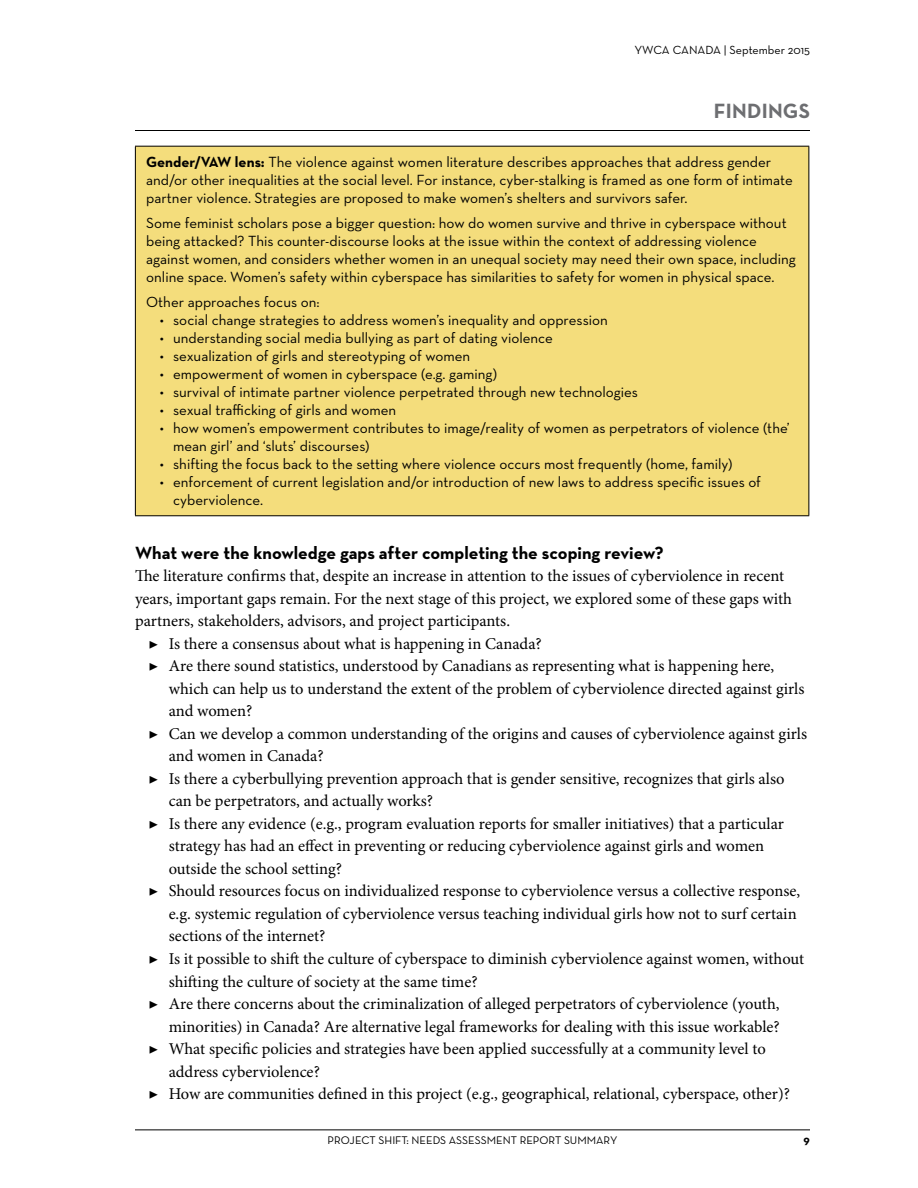
<style>
.page{position:relative;width:918px;height:1188px;background:#fff}
.page>*{position:absolute;margin:0;border:0;box-sizing:border-box;transform-origin:0 0}
.t1{font:700 21px "Neutra Text";letter-spacing:.015em;color:#6d6e71}
.t2{font:700 18px "Neutra Text";color:#000}
.t3{font:16.5px "Minion Pro";color:#000}
.t4{font:15px/18px "Neutra Text";color:#000}
.t5{font:12px "Neutra Text";color:#000}
.t6{font:700 12px "Neutra Text";color:#000}
.t7{font:11.25px "Neutra Text";color:#000}
.s1{font-weight:700}
</style>
<div class="page">
<hr style="left:135px;top:130px;width:675px;height:1px;background:#000">
<hr style="left:135px;top:1130px;width:675px;height:1px;background:#000">
<div style="left:135px;top:146px;width:674px;height:370px;background:#f4dd7c"></div>
<hr style="left:135px;top:146px;width:674px;height:1px;background:#000">
<hr style="left:135px;top:147px;width:1px;height:368px;background:#000">
<hr style="left:808px;top:147px;width:1px;height:368px;background:#000">
<hr style="left:135px;top:515px;width:674px;height:1px;background:#000">
<p class="t5" style="left:634px;top:43px;width:177px">YWCA CANADA | September 2015</p>
<p class="t1" style="left:714px;top:98px;width:98px">Findings</p>
<p class="t4" style="left:146px;top:153px;width:648px"><span class="s1">Gender/VAW lens:</span> The violence against women literature describes approaches that address gender and/or other inequalities at the social level. For instance, cyber-stalking is framed as one form of intimate partner violence. Strategies are proposed to make women’s shelters and survivors safer.</p>
<p class="t4" style="left:146px;top:214px;width:651px">Some feminist scholars pose a bigger question: how do women survive and thrive in cyberspace without being attacked? This counter-discourse looks at the issue within the context of addressing violence against women, and considers whether women in an unequal society may need their own space, including online space. Women’s safety within cyberspace has similarities to safety for women in physical space.</p>
<p class="t4" style="left:146px;top:293px;width:175px">Other approaches focus on:</p>
<p class="t4" style="left:160px;top:311px;width:450px">• social change strategies to address women’s inequality and oppression</p>
<p class="t4" style="left:160px;top:329px;width:395px">• understanding social media bullying as part of dating violence</p>
<p class="t4" style="left:160px;top:347px;width:312px">• sexualization of girls and stereotyping of women</p>
<p class="t4" style="left:160px;top:365px;width:339px">• empowerment of women in cyberspace (e.g. gaming)</p>
<p class="t4" style="left:160px;top:383px;width:480px">• survival of intimate partner violence perpetrated through new technologies</p>
<p class="t4" style="left:160px;top:401px;width:238px">• sexual trafficking of girls and women</p>
<p class="t4" style="left:173px;top:419px;width:618px;text-indent:-13px">• how women’s empowerment contributes to image/reality of women as perpetrators of violence (the’ mean girl’ and ‘sluts’ discourses)</p>
<p class="t4" style="left:160px;top:455px;width:574px">• shifting the focus back to the setting where violence occurs most frequently (home, family)</p>
<p class="t4" style="left:173px;top:473px;width:589px;text-indent:-13px">• enforcement of current legislation and/or introduction of new laws to address specific issues of cyberviolence.</p>
<p class="t2" style="left:135px;top:542px;width:530px">What were the knowledge gaps after completing the scoping review?</p>
<p class="t3" style="left:135px;top:566px;width:651px">The literature confirms that, despite an increase in attention to the issues of cyberviolence in recent</p>
<p class="t3" style="left:135px;top:589px;width:659px">years, important gaps remain. For the next stage of this project, we explored some of these gaps with</p>
<p class="t3" style="left:135px;top:611px;width:377px">partners, stakeholders, advisors, and project participants.</p>
<p class="t3" style="left:148px;top:634px;width:395px">▶ Is there a consensus about what is happening in Canada?</p>
<p class="t3" style="left:148px;top:656px;width:627px">▶ Are there sound statistics, understood by Canadians as representing what is happening here,</p>
<p class="t3" style="left:169px;top:679px;width:637px">which can help us to understand the extent of the problem of cyberviolence directed against girls</p>
<p class="t3" style="left:169px;top:701px;width:85px">and women?</p>
<p class="t3" style="left:148px;top:724px;width:660px">▶ Can we develop a common understanding of the origins and causes of cyberviolence against girls</p>
<p class="t3" style="left:169px;top:746px;width:156px">and women in Canada?</p>
<p class="t3" style="left:148px;top:769px;width:638px">▶ Is there a cyberbullying prevention approach that is gender sensitive, recognizes that girls also</p>
<p class="t3" style="left:169px;top:791px;width:266px">can be perpetrators, and actually works?</p>
<p class="t3" style="left:148px;top:814px;width:637px">▶ Is there any evidence (e.g., program evaluation reports for smaller initiatives) that a particular</p>
<p class="t3" style="left:169px;top:836px;width:597px">strategy has had an effect in preventing or reducing cyberviolence against girls and women</p>
<p class="t3" style="left:169px;top:859px;width:175px">outside the school setting?</p>
<p class="t3" style="left:148px;top:881px;width:653px">▶ Should resources focus on individualized response to cyberviolence versus a collective response,</p>
<p class="t3" style="left:169px;top:904px;width:629px">e.g. systemic regulation of cyberviolence versus teaching individual girls how not to surf certain</p>
<p class="t3" style="left:169px;top:926px;width:158px">sections of the internet?</p>
<p class="t3" style="left:148px;top:949px;width:657px">▶ Is it possible to shift the culture of cyberspace to diminish cyberviolence against women, without</p>
<p class="t3" style="left:169px;top:971px;width:310px">shifting the culture of society at the same time?</p>
<p class="t3" style="left:148px;top:994px;width:633px">▶ Are there concerns about the criminalization of alleged perpetrators of cyberviolence (youth,</p>
<p class="t3" style="left:169px;top:1016px;width:613px">minorities) in Canada? Are alternative legal frameworks for dealing with this issue workable?</p>
<p class="t3" style="left:148px;top:1039px;width:619px">▶ What specific policies and strategies have been applied successfully at a community level to</p>
<p class="t3" style="left:169px;top:1061px;width:153px">address cyberviolence?</p>
<p class="t3" style="left:148px;top:1084px;width:643px">▶ How are communities defined in this project (e.g., geographical, relational, cyberspace, other)?</p>
<p class="t7" style="left:327px;top:1134px;width:292px">Project Shift: Needs Assessment Report Summary</p>
<p class="t6" style="left:804px;top:1132px;width:8px">9</p>
</div>
